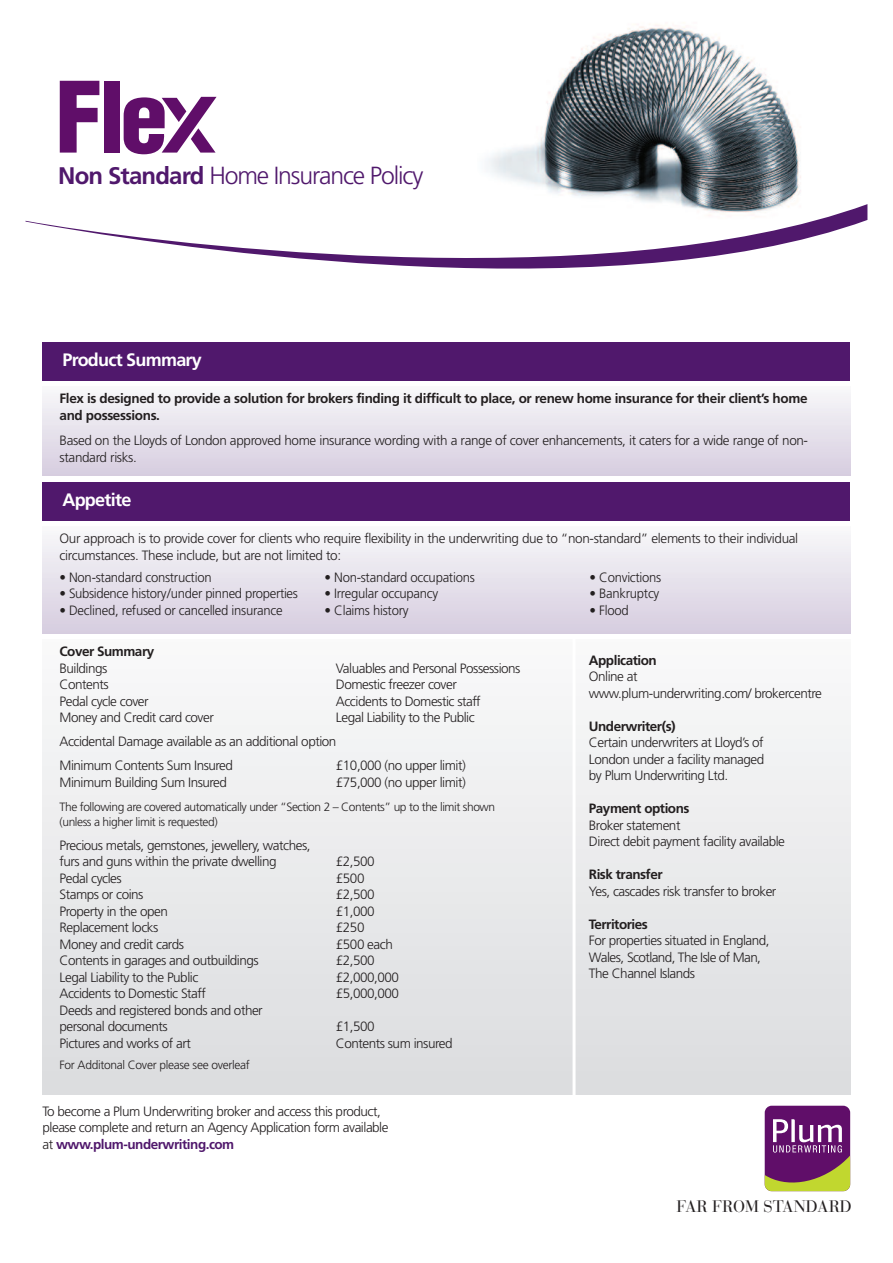
<style>
.page{position:relative;width:893px;height:1263px;background:#fff}
.page>*{position:absolute;margin:0;border:0;box-sizing:border-box;transform-origin:0 0}
.t1{font:300 24.75px "Frutiger";letter-spacing:-.045em;color:#50186c}
.t2{font:700 18px "Frutiger";letter-spacing:-.04em;color:#fff}
.t3{font:16.65px "Bauer Bodoni";color:#231f20}
.t4{font:300 13.5px/16.5px "Frutiger";letter-spacing:-.035em;color:#231f20}
.t5{font:700 13.5px/16.5px "Frutiger";letter-spacing:-.025em;color:#231f20}
.t6{font:300 12px/15px "Frutiger";letter-spacing:-.035em;color:#231f20}
.s1{font-weight:700;font-size:24px}
.s2{font-weight:700}
.s3{font-weight:700;color:#50186c}
</style>
<div class="page">
<img style="left:487px;top:24px;width:381px;height:196px">
<div style="left:43px;top:342px;width:807px;height:38px;background:#50186c"></div>
<div style="left:43px;top:639px;width:807px;height:455px;background:linear-gradient(to bottom,#f9fafa,#dbdcde)"></div>
<div style="left:43px;top:387px;width:807px;height:89px;background:linear-gradient(to bottom,#f8f8f9,#d6cddf)"></div>
<hr style="left:573px;top:638px;width:3px;height:459px;background:#fff">
<div style="left:43px;top:527px;width:807px;height:106px;background:linear-gradient(to bottom,#f8f8f9,#d7cde0)"></div>
<svg style="left:60px;top:81px;width:39px;height:72px"></svg>
<div style="left:104px;top:81px;width:15px;height:72px;background:#600e69"></div>
<svg style="left:124px;top:97px;width:93px;height:57px"></svg>
<svg style="left:26px;top:204px;width:841px;height:65px"></svg>
<div style="left:43px;top:482px;width:807px;height:38px;background:#50186c"></div>
<svg style="left:764px;top:1105px;width:87px;height:87px;background:#855073"></svg>
<h1 class="t1" style="left:58px;top:166px;width:367px"><span class="s1">Non Standard</span> Home Insurance Policy</h1>
<h2 class="t2" style="left:62px;top:353px;width:141px">Product Summary</h2>
<p class="t5" style="left:60px;top:391px;width:750px">Flex is designed to provide a solution for brokers finding it difficult to place, or renew home insurance for their client’s home and possessions.</p>
<p class="t4" style="left:60px;top:433px;width:750px">Based on the Lloyds of London approved home insurance wording with a range of cover enhancements, it caters for a wide range of non&shy;standard risks.</p>
<h2 class="t2" style="left:62px;top:493px;width:70px">Appetite</h2>
<p class="t4" style="left:60px;top:531px;width:740px">Our approach is to provide cover for clients who require flexibility in the underwriting due to “non-standard” elements to their individual circumstances. These include, but are not limited to:</p>
<p class="t4" style="left:60px;top:570px;width:154px"><span class="s2">•</span> Non-standard construction</p>
<p class="t4" style="left:60px;top:586px;width:240px"><span class="s2">•</span> Subsidence history/under pinned properties</p>
<p class="t4" style="left:60px;top:603px;width:225px"><span class="s2">•</span> Declined, refused or cancelled insurance</p>
<p class="t4" style="left:325px;top:570px;width:152px"><span class="s2">•</span> Non-standard occupations</p>
<p class="t4" style="left:325px;top:586px;width:115px"><span class="s2">•</span> Irregular occupancy</p>
<p class="t4" style="left:325px;top:603px;width:86px"><span class="s2">•</span> Claims history</p>
<p class="t4" style="left:590px;top:570px;width:73px"><span class="s2">•</span> Convictions</p>
<p class="t4" style="left:590px;top:586px;width:71px"><span class="s2">•</span> Bankruptcy</p>
<p class="t4" style="left:590px;top:603px;width:41px"><span class="s2">•</span> Flood</p>
<p class="t5" style="left:60px;top:644px;width:96px">Cover Summary</p>
<p class="t4" style="left:60px;top:661px;width:49px">Buildings</p>
<p class="t4" style="left:336px;top:661px;width:186px">Valuables and Personal Possessions</p>
<p class="t4" style="left:60px;top:677px;width:51px">Contents</p>
<p class="t4" style="left:336px;top:677px;width:122px">Domestic freezer cover</p>
<p class="t4" style="left:60px;top:694px;width:91px">Pedal cycle cover</p>
<p class="t4" style="left:336px;top:694px;width:146px">Accidents to Domestic staff</p>
<p class="t4" style="left:60px;top:710px;width:156px">Money and Credit card cover</p>
<p class="t4" style="left:60px;top:706px;width:417px;line-height:24px;text-indent:276px">Legal Liability to the Public<br>Accidental Damage available as an additional option<br>Minimum Contents Sum Insured</p>
<p class="t4" style="left:336px;top:758px;width:131px">£10,000 (no upper limit)</p>
<p class="t4" style="left:60px;top:775px;width:169px">Minimum Building Sum Insured</p>
<p class="t4" style="left:336px;top:775px;width:131px">£75,000 (no upper limit)</p>
<p class="t6" style="left:60px;top:800px;width:437px">The following are covered automatically under “Section 2 – Contents” up to the limit shown (unless a higher limit is requested)</p>
<p class="t4" style="left:60px;top:838px;width:252px">Precious metals, gemstones, jewellery, watches, furs and guns within the private dwelling</p>
<p class="t4" style="left:336px;top:854px;width:40px">£2,500</p>
<p class="t4" style="left:60px;top:871px;width:64px">Pedal cycles</p>
<p class="t4" style="left:336px;top:871px;width:30px">£500</p>
<p class="t4" style="left:60px;top:887px;width:86px">Stamps or coins</p>
<p class="t4" style="left:336px;top:887px;width:40px">£2,500</p>
<p class="t4" style="left:60px;top:904px;width:110px">Property in the open</p>
<p class="t4" style="left:336px;top:904px;width:40px">£1,000</p>
<p class="t4" style="left:60px;top:920px;width:100px">Replacement locks</p>
<p class="t4" style="left:336px;top:920px;width:30px">£250</p>
<p class="t4" style="left:60px;top:937px;width:126px">Money and credit cards</p>
<p class="t4" style="left:336px;top:937px;width:58px">£500 each</p>
<p class="t4" style="left:60px;top:953px;width:201px">Contents in garages and outbuildings</p>
<p class="t4" style="left:336px;top:953px;width:40px">£2,500</p>
<p class="t4" style="left:60px;top:970px;width:140px">Legal Liability to the Public</p>
<p class="t4" style="left:336px;top:970px;width:65px">£2,000,000</p>
<p class="t4" style="left:60px;top:986px;width:148px">Accidents to Domestic Staff</p>
<p class="t4" style="left:336px;top:986px;width:65px">£5,000,000</p>
<p class="t4" style="left:60px;top:1003px;width:205px">Deeds and registered bonds and other personal documents</p>
<p class="t4" style="left:336px;top:1019px;width:40px">£1,500</p>
<p class="t4" style="left:60px;top:1036px;width:133px">Pictures and works of art</p>
<p class="t4" style="left:336px;top:1036px;width:118px">Contents sum insured</p>
<p class="t6" style="left:60px;top:1058px;width:192px">For Additonal Cover please see overleaf</p>
<p class="t4" style="left:43px;top:1104px;width:348px">To become a Plum Underwriting broker and access this product, please complete and return an Agency Application form available at <span class="s3">www.plum-underwriting.com</span></p>
<p class="t5" style="left:589px;top:653px;width:69px">Application</p>
<p class="t4" style="left:589px;top:669px;width:234px">Online at<br>www.plum-underwriting.com/ brokercentre</p>
<p class="t5" style="left:589px;top:719px;width:88px">Underwriter(s)</p>
<p class="t4" style="left:589px;top:735px;width:177px;text-align:justify">Certain underwriters at Lloyd’s of London under a facility managed by Plum Underwriting Ltd.</p>
<p class="t5" style="left:589px;top:801px;width:102px">Payment options</p>
<p class="t4" style="left:589px;top:818px;width:198px">Broker statement<br>Direct debit payment facility available</p>
<p class="t5" style="left:589px;top:867px;width:75px">Risk transfer</p>
<p class="t4" style="left:589px;top:884px;width:189px">Yes, cascades risk transfer to broker</p>
<p class="t5" style="left:589px;top:917px;width:60px">Territories</p>
<p class="t4" style="left:589px;top:933px;width:182px">For properties situated in England,<br>Wales, Scotland, The Isle of Man,<br>The Channel Islands</p>
<p class="t3" style="left:676px;top:1200px;width:177px">FAR FROM STANDARD</p>
</div>
